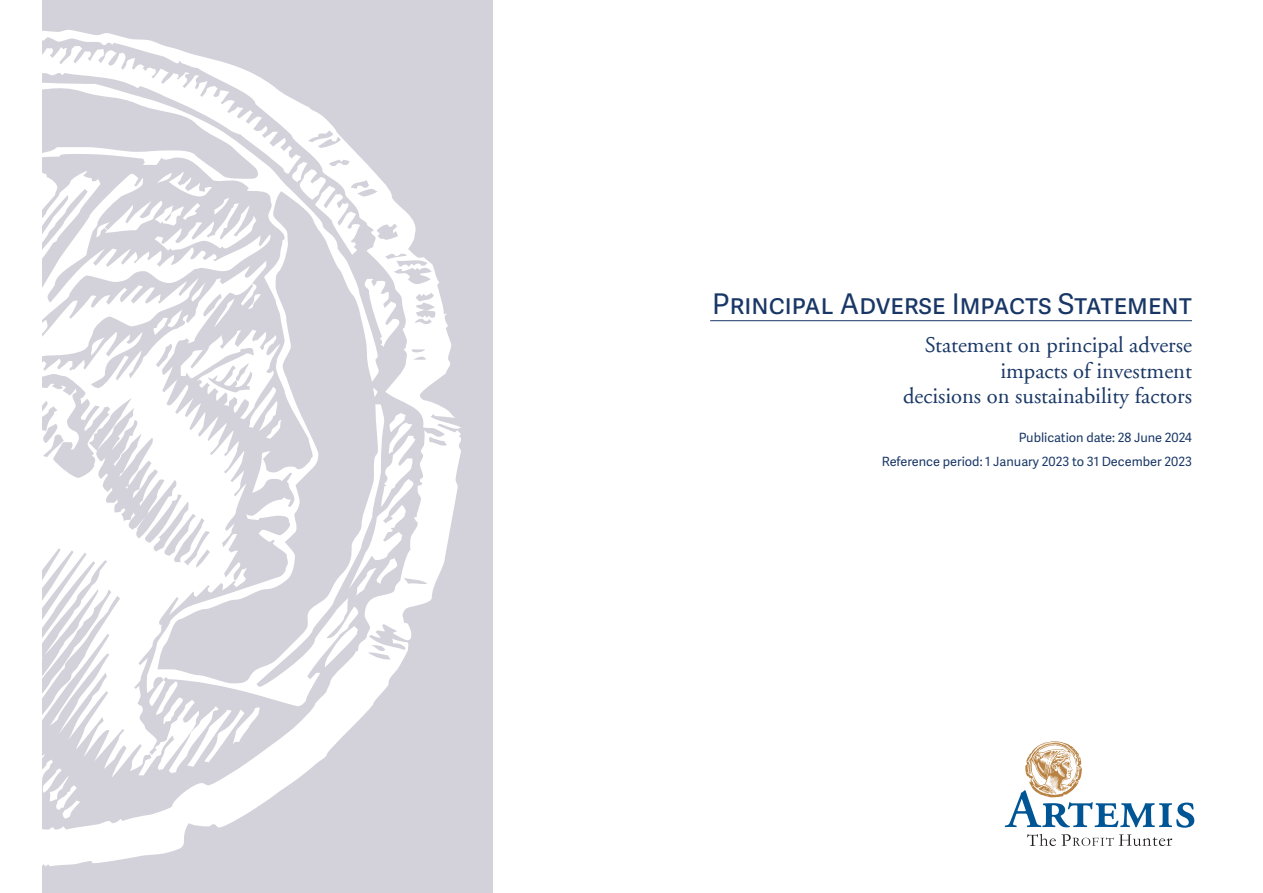
<style>
.page{position:relative;width:1263px;height:893px;background:#fff}
.page>*{position:absolute;margin:0;border:0;box-sizing:border-box;transform-origin:0 0}
.t1{font:28.5px "Adelle Sans";color:#193766}
.t2{font:22.5px/25.5px "Adobe Garamond";color:#193766;text-align:right}
.t3{font:12.75px/23.5px "Adelle Sans";color:#193766;text-align:right}
</style>
<div class="page">
<svg style="left:1005px;top:741px;width:189px;height:87px"></svg>
<svg style="left:1027px;top:834px;width:86px;height:12px"></svg>
<svg style="left:1119px;top:834px;width:53px;height:12px"></svg>
<hr style="left:710px;top:320px;width:482px;height:1px;background:#193766">
<div style="left:43px;top:0;width:450px;height:893px;background:#d3d2da"></div>
<svg style="left:43px;top:30px;width:418px;height:837px"></svg>
<p class="t1" style="left:712px;top:284px;width:481px">Principal Adverse Impacts Statement</p>
<p class="t2" style="left:903px;top:333px;width:290px">Statement on principal adverse impacts of investment<br>decisions on sustainability factors</p>
<p class="t3" style="left:882px;top:426px;width:312px">Publication date: 28 June 2024<br>Reference period: 1 January 2023 to 31 December 2023</p>
</div>
